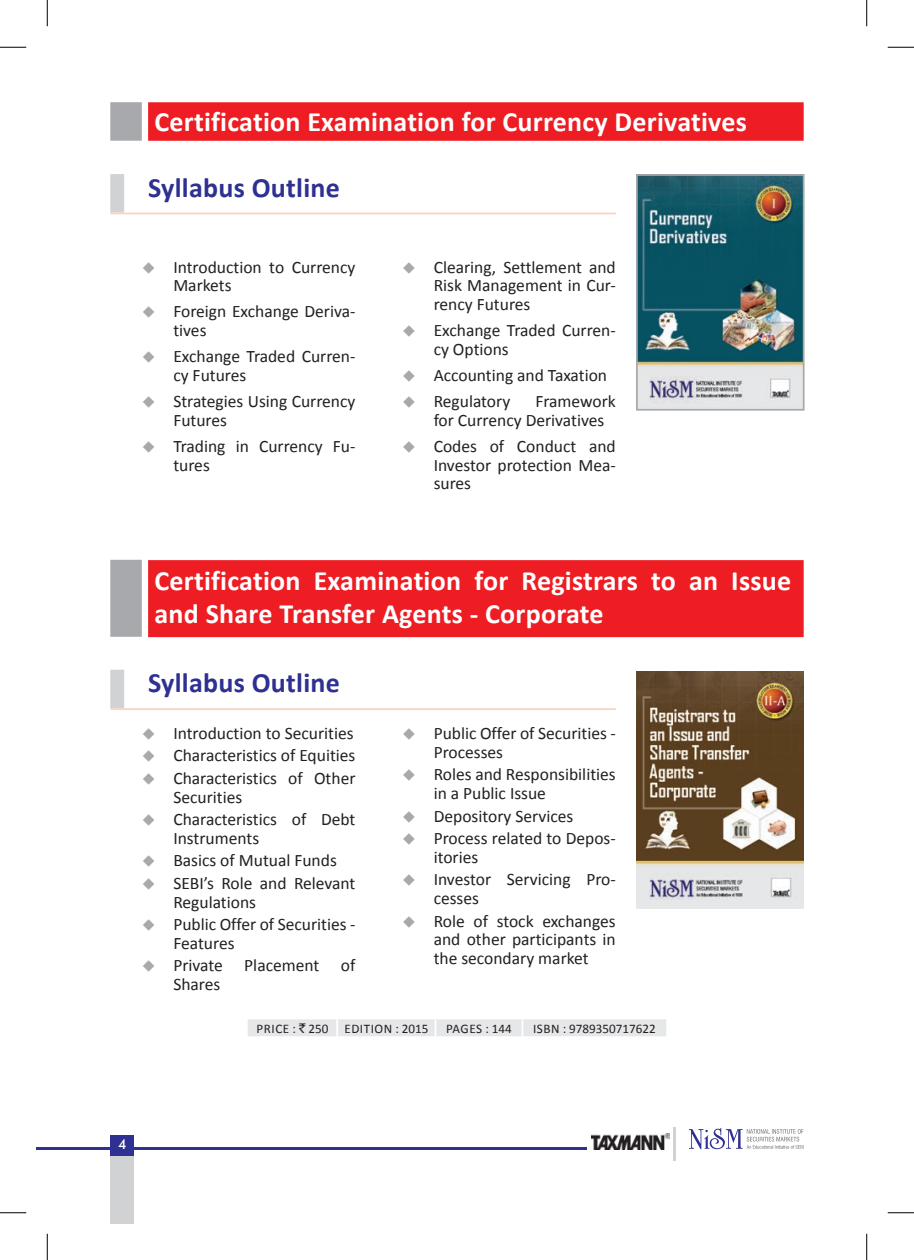
<style>
.page{position:relative;width:914px;height:1260px;background:#fff}
.page>*{position:absolute;margin:0;border:0;box-sizing:border-box;transform-origin:0 0}
.t1{font:700 28px/33.6px "Calibri";letter-spacing:.01em;color:#fff}
.t2{font:700 28px "Calibri";letter-spacing:.01em;color:#2e3092}
.t3{font:17.5px/18.9px "Calibri";color:#231f20}
.t4{font:500 14px "Futura BT";color:#fff}
.t5{font:13.12px "Calibri";color:#231f20}
.t6{font:13.12px "Calibri";letter-spacing:.04em;color:#231f20}
.s1{color:#a8a9ad}
.s2{font-family:"Rupee Foradian"}
</style>
<div class="page">
<hr style="left:37px;top:1147px;width:550px;height:3px;background:#2e3092">
<div style="left:110px;top:1135px;width:24px;height:88px;background:#d1d2d4"></div>
<hr style="left:673px;top:1128px;width:2px;height:33px;background:#d1d2d4">
<div style="left:110px;top:1135px;width:24px;height:20px;background:#2e3092"></div>
<svg style="left:689px;top:1128px;width:114px;height:21px"></svg>
<img style="left:591px;top:1134px;width:78px;height:16px">
<div style="left:110px;top:102px;width:32px;height:39px;background:#a8a9ad"></div>
<div style="left:148px;top:102px;width:655px;height:39px;background:#ee1d23"></div>
<img style="left:639px;top:177px;width:162px;height:231px">
<div style="left:636px;top:174px;width:168px;height:237px;border:2px solid #a8a9ad"></div>
<div style="left:110px;top:174px;width:14px;height:39px;background:#d1d2d4"></div>
<hr style="left:110px;top:213px;width:506px;height:1px;background:#fcd2c0">
<div style="left:110px;top:560px;width:32px;height:77px;background:#a8a9ad"></div>
<div style="left:148px;top:560px;width:655px;height:77px;background:#ee1d23"></div>
<div style="left:110px;top:670px;width:14px;height:38px;background:#d1d2d4"></div>
<hr style="left:110px;top:708px;width:506px;height:2px;background:#fcd2c0">
<div style="left:248px;top:1019px;width:418px;height:17px;background:#e6e7e9"></div>
<img style="left:637px;top:671px;width:166px;height:238px">
<svg style="left:0;top:47px;width:26px;height:1px"></svg>
<svg style="left:887px;top:47px;width:27px;height:1px"></svg>
<svg style="left:0;top:1212px;width:26px;height:1px"></svg>
<svg style="left:887px;top:1212px;width:27px;height:1px"></svg>
<svg style="left:47px;top:0;width:1px;height:26px"></svg>
<svg style="left:47px;top:1234px;width:1px;height:26px"></svg>
<svg style="left:866px;top:0;width:1px;height:26px"></svg>
<svg style="left:866px;top:1234px;width:1px;height:26px"></svg>
<h1 class="t1" style="left:154px;top:105px;width:594px">Certification Examination for Currency Derivatives</h1>
<h1 class="t2" style="left:148px;top:170px;width:193px">Syllabus Outline</h1>
<p class="t3" style="left:173px;top:257px;width:184px;text-indent:-32px"><span class="s1">◆</span> Introduction to Currency<br>Markets</p>
<p class="t3" style="left:173px;top:302px;width:184px;text-indent:-32px"><span class="s1">◆</span> Foreign Exchange Deriva&shy;tives</p>
<p class="t3" style="left:173px;top:347px;width:184px;text-indent:-32px"><span class="s1">◆</span> Exchange Traded Curren&shy;cy Futures</p>
<p class="t3" style="left:173px;top:392px;width:184px;text-indent:-32px"><span class="s1">◆</span> Strategies Using Currency<br>Futures</p>
<p class="t3" style="left:173px;top:436px;width:184px;text-indent:-32px"><span class="s1">◆</span> Trading in Currency Fu&shy;tures</p>
<p class="t3" style="left:433px;top:257px;width:184px;text-align:justify;text-indent:-32px"><span class="s1">◆</span> Clearing, Settlement and Risk Management in Cur&shy;rency Futures</p>
<p class="t3" style="left:433px;top:321px;width:184px;text-indent:-32px"><span class="s1">◆</span> Exchange Traded Curren&shy;cy Options</p>
<p class="t3" style="left:402px;top:366px;width:206px"><span class="s1">◆</span> Accounting and Taxation</p>
<p class="t3" style="left:402px;top:392px;width:110px"><span class="s1">◆</span> Regulatory</p>
<p class="t3" style="left:433px;top:392px;width:184px;text-indent:102px">Framework for Currency Derivatives</p>
<p class="t3" style="left:433px;top:436px;width:184px;text-align:justify;text-indent:-32px"><span class="s1">◆</span> Codes of Conduct and Investor protection Mea&shy;sures</p>
<h1 class="t1" style="left:154px;top:563px;width:638px">Certification Examination for Registrars to an Issue and Share Transfer Agents - Corporate</h1>
<h1 class="t2" style="left:148px;top:665px;width:193px">Syllabus Outline</h1>
<p class="t3" style="left:142px;top:724px;width:213px"><span class="s1">◆</span> Introduction to Securities</p>
<p class="t3" style="left:142px;top:746px;width:215px"><span class="s1">◆</span> Characteristics of Equities</p>
<p class="t3" style="left:173px;top:769px;width:184px;text-indent:-32px"><span class="s1">◆</span> Characteristics of Other<br>Securities</p>
<p class="t3" style="left:173px;top:810px;width:184px;text-indent:-32px"><span class="s1">◆</span> Characteristics of Debt<br>Instruments</p>
<p class="t3" style="left:142px;top:851px;width:196px"><span class="s1">◆</span> Basics of Mutual Funds</p>
<p class="t3" style="left:173px;top:874px;width:184px;text-indent:-32px"><span class="s1">◆</span> SEBI’s Role and Relevant<br>Regulations</p>
<p class="t3" style="left:173px;top:915px;width:184px;text-indent:-32px"><span class="s1">◆</span> Public Offer of Securities -<br>Features</p>
<p class="t3" style="left:173px;top:956px;width:184px;text-indent:-32px"><span class="s1">◆</span> Private Placement of<br>Shares</p>
<p class="t3" style="left:433px;top:724px;width:184px;text-indent:-32px"><span class="s1">◆</span> Public Offer of Securities -<br>Processes</p>
<p class="t3" style="left:433px;top:765px;width:184px;text-indent:-32px"><span class="s1">◆</span> Roles and Responsibilities in a Public Issue</p>
<p class="t3" style="left:402px;top:806px;width:173px"><span class="s1">◆</span> Depository Services</p>
<p class="t3" style="left:433px;top:829px;width:184px;text-indent:-32px"><span class="s1">◆</span> Process related to Depos&shy;itories</p>
<p class="t3" style="left:433px;top:870px;width:184px;text-indent:-32px"><span class="s1">◆</span> Investor Servicing Pro&shy;cesses</p>
<p class="t3" style="left:433px;top:911px;width:184px;text-align:justify;text-indent:-32px"><span class="s1">◆</span> Role of stock exchanges and other participants in the secondary market</p>
<p class="t6" style="left:257px;top:1020px;width:173px">PRICE : <span class="s2">`</span> 250 eDITION : 2015</p>
<p class="t5" style="left:446px;top:1020px;width:67px">pAGES : 144</p>
<p class="t5" style="left:533px;top:1020px;width:124px">ISBN : 9789350717622</p>
<p class="t4" style="left:118px;top:1136px;width:10px">4</p>
</div>
